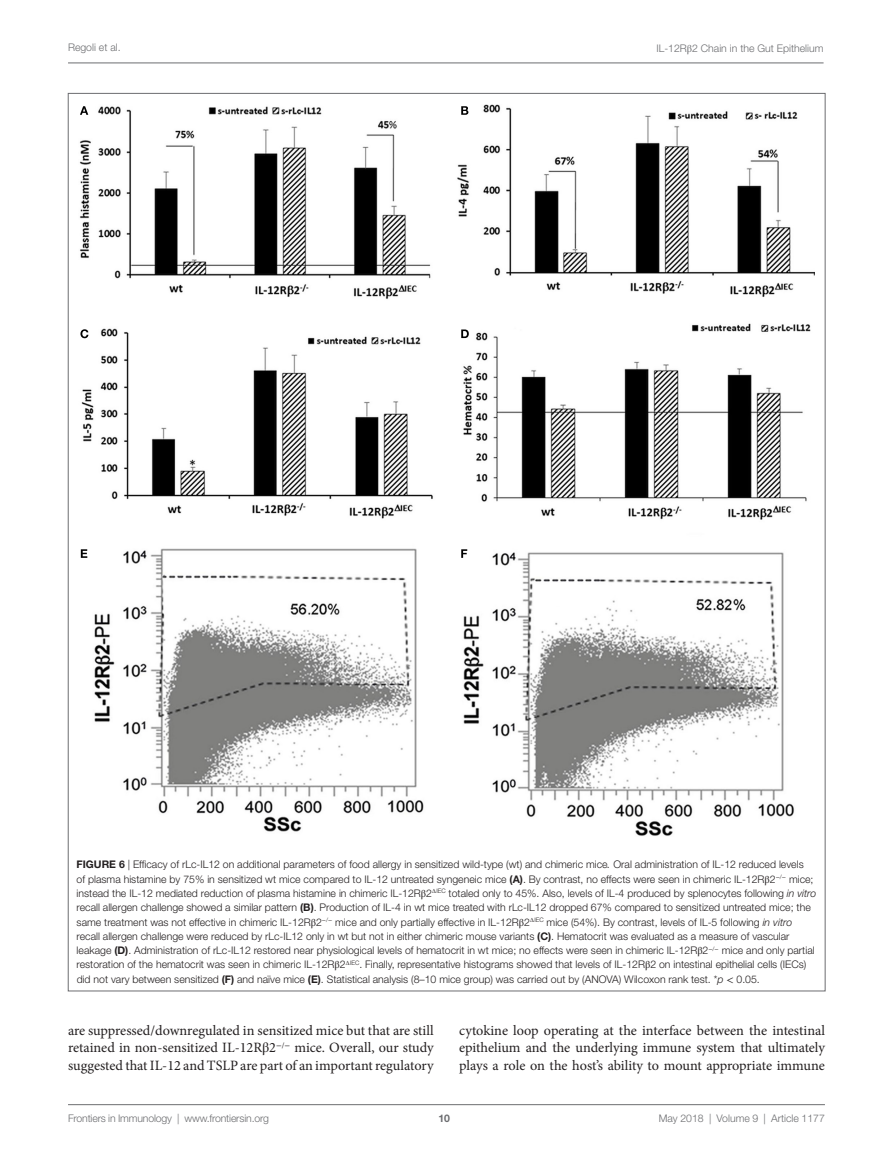
<style>
.page{position:relative;width:893px;height:1170px;background:#fff}
.page>*{position:absolute;margin:0;border:0;box-sizing:border-box;transform-origin:0 0}
.t1{font:14.25px/17.2px "Minion Pro";letter-spacing:-.005em;color:#231f20;text-align:justify}
.t2{font:300 10.5px/14.2px "Helvetica Neue LT Std";color:#231f20}
.t3{font:300 10.5px "Helvetica Neue LT Std";color:#6c6d70}
.t4{font:700 10.5px "Helvetica Neue LT Std";color:#6c6d70}
.s1{font-family:"STIX General";font-weight:400}
.s2{font-weight:700}
.s3{font-style:italic}
.s4{font-family:"STIX General"}
</style>
<div class="page">
<hr style="left:68px;top:63px;width:756px;height:1px;background:#6c6d70">
<hr style="left:68px;top:1104px;width:757px;height:1px;background:#6c6d70">
<img style="left:79px;top:105px;width:735px;height:731px">
<svg style="left:80px;top:106px;width:8px;height:9px"></svg>
<svg style="left:461px;top:106px;width:7px;height:9px"></svg>
<svg style="left:80px;top:329px;width:8px;height:9px"></svg>
<svg style="left:461px;top:329px;width:8px;height:9px"></svg>
<svg style="left:81px;top:549px;width:6px;height:9px"></svg>
<svg style="left:461px;top:549px;width:6px;height:9px"></svg>
<p class="t3" style="left:68px;top:41px;width:54px">Regoli et al.</p>
<p class="t3" style="left:656px;top:42px;width:169px">IL-12R<span class="s1">β</span>2 Chain in the Gut Epithelium</p>
<p class="t2" style="left:77px;top:857px;width:741px"><span class="s2">FIGURE 6</span> | Efficacy of rLc-IL12 on additional parameters of food allergy in sensitized wild-type (wt) and chimeric mice<span class="s3">.</span> Oral administration of IL-12 reduced levels<br>of plasma histamine by 75% in sensitized wt mice compared to IL-12 untreated syngeneic mice <span class="s2">(A)</span>. By contrast, no effects were seen in chimeric IL-12R<span class="s1">β</span>2<sup>−</sup><sup>/</sup><sup>−</sup> mice; instead the IL-12 mediated reduction of plasma histamine in chimeric IL-12R<span class="s1">β</span>2<sup>∆</sup><sup>IEC</sup> totaled only to 45%. Also, levels of IL-4 produced by splenocytes following <span class="s3">in vitro </span>recall allergen challenge showed a similar pattern <span class="s2">(B)</span>. Production of IL-4 in wt mice treated with rLc-IL12 dropped 67% compared to sensitized untreated mice; the same treatment was not effective in chimeric IL-12R<span class="s1">β</span>2<sup>−</sup><sup>/</sup><sup>−</sup> mice and only partially effective in IL-12R<span class="s1">β</span>2<sup>∆</sup><sup>IEC</sup> mice (54%). By contrast, levels of IL-5 following <span class="s3">in vitro </span>recall allergen challenge were reduced by rLc-IL12 only in wt but not in either chimeric mouse variants <span class="s2">(C)</span>. Hematocrit was evaluated as a measure of vascular leakage <span class="s2">(D)</span>. Administration of rLc-IL12 restored near physiological levels of hematocrit in wt mice; no effects were seen in chimeric IL-12R<span class="s1">β</span>2<sup>−</sup><sup>/</sup><sup>−</sup> mice and only partial restoration of the hematocrit was seen in chimeric IL-12R<span class="s1">β</span>2<sup>∆</sup><sup>IEC</sup>. Finally, representative histograms showed that levels of IL-12R<span class="s1">β</span>2 on intestinal epithelial cells (IECs) did not vary between sensitized <span class="s2">(F)</span> and naïve mice <span class="s2">(E)</span>. Statistical analysis (8–10 mice group) was carried out by (ANOVA) Wilcoxon rank test. *<span class="s3">p</span> <span class="s1">&lt;</span> 0.05.</p>
<h1 class="t1" style="left:68px;top:1021px;width:367px">are suppressed/downregulated in sensitized mice but that are still retained in non-sensitized IL-12R<span class="s4">β</span>2<sup>−</sup><sup>/</sup><sup>−</sup> mice. Overall, our study suggested that IL-12 and TSLP are part of an important regulatory</h1>
<h1 class="t1" style="left:459px;top:1021px;width:367px">cytokine loop operating at the interface between the intestinal epithelium and the underlying immune system that ultimately plays a role on the host’s ability to mount appropriate immune</h1>
<p class="t3" style="left:68px;top:1111px;width:203px">Frontiers in Immunology | www.frontiersin.org</p>
<p class="t3" style="left:659px;top:1111px;width:168px">May 2018 | Volume 9 | Article 1177</p>
<p class="t4" style="left:439px;top:1111px;width:13px">10</p>
</div>
